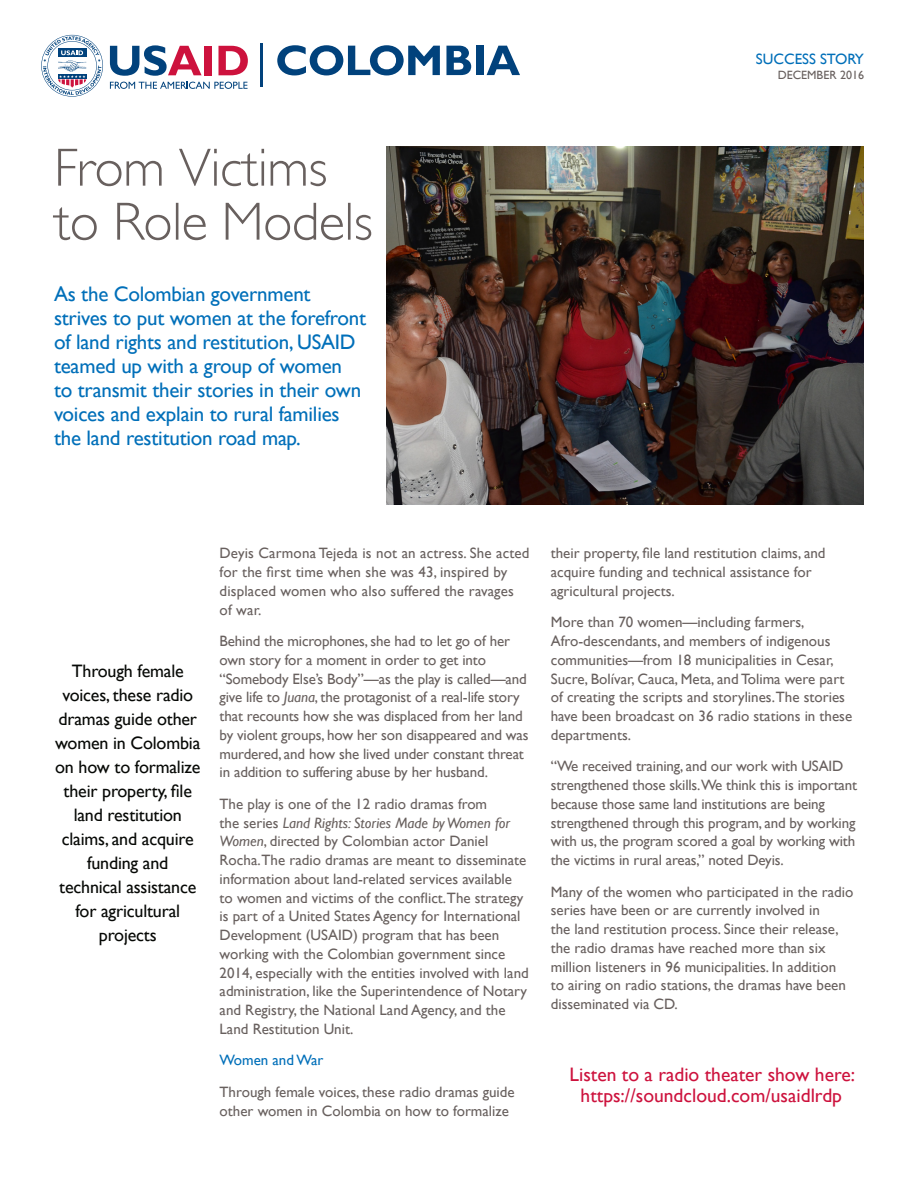
<style>
.page{position:relative;width:918px;height:1188px;background:#fff}
.page>*{position:absolute;margin:0;border:0;box-sizing:border-box;transform-origin:0 0}
.t1{font:300 54px/54px "Gill Sans";letter-spacing:-.01em;color:#68605e}
.t2{font:21px/24px "Gill Sans";letter-spacing:-.01em;color:#006fb9}
.t3{font:19.5px/21px "Gill Sans";color:#cd123d;text-align:center}
.t4{font:18px/24px "Gill Sans";letter-spacing:-.01em;color:#070906;text-align:center}
.t5{font:15px/18.8px "Gill Sans";color:#68605e}
.t6{font:15px "Gill Sans";color:#006fb9}
.t7{font:12px "Gill Sans";color:#68605e}
.s1{font-style:italic}
</style>
<div class="page">
<img style="left:387px;top:146px;width:477px;height:358px">
<svg style="left:110px;top:45px;width:92px;height:31px"></svg>
<div style="left:205px;top:46px;width:7px;height:29px;background:#cd123d"></div>
<svg style="left:219px;top:46px;width:29px;height:29px"></svg>
<svg style="left:41px;top:35px;width:62px;height:62px"></svg>
<svg style="left:110px;top:82px;width:138px;height:7px"></svg>
<hr style="left:261px;top:43px;width:2px;height:43px;background:#01427c">
<svg style="left:277px;top:45px;width:163px;height:30px"></svg>
<svg style="left:446px;top:46px;width:25px;height:29px"></svg>
<div style="left:476px;top:46px;width:7px;height:29px;background:#01427c"></div>
<svg style="left:487px;top:46px;width:33px;height:29px"></svg>
<p class="t1" style="left:54px;top:141px;width:320px">From Victims to Role Models</p>
<p class="t2" style="left:54px;top:282px;width:314px">As the Colombian government strives to put women at the forefront of land rights and restitution, USAID teamed up with a group of women<br>to transmit their stories in their own voices and explain to rural families the land restitution road map.</p>
<p class="t6" style="left:756px;top:51px;width:110px">SUCCESS STORY</p>
<p class="t7" style="left:778px;top:68px;width:88px">DECEMBER 2016</p>
<p class="t4" style="left:55px;top:659px;width:147px">Through female voices, these radio dramas guide other women in Colombia on how to formalize their property, file land restitution claims, and acquire funding and technical assistance for agricultural projects</p>
<p class="t5" style="left:220px;top:544px;width:311px">Deyis Carmona Tejeda is not an actress. She acted for the first time when she was 43, inspired by displaced women who also suffered the ravages of war.</p>
<p class="t5" style="left:220px;top:632px;width:310px">Behind the microphones, she had to let go of her own story for a moment in order to get into “Somebody Else’s Body”—as the play is called—and give life to <span class="s1">Juana</span>, the protagonist of a real-life story that recounts how she was displaced from her land by violent groups, how her son disappeared and was murdered, and how she lived under constant threat in addition to suffering abuse by her husband.</p>
<p class="t5" style="left:220px;top:795px;width:311px">The play is one of the 12 radio dramas from<br>the series <span class="s1">Land Rights: Stories Made by Women for Women</span>, directed by Colombian actor Daniel Rocha.The radio dramas are meant to disseminate information about land-related services available to women and victims of the conflict.The strategy is part of a United States Agency for International Development (USAID) program that has been working with the Colombian government since 2014, especially with the entities involved with land administration, like the Superintendence of Notary and Registry, the National Land Agency, and the Land Restitution Unit.</p>
<p class="t6" style="left:220px;top:1052px;width:105px">Women and War</p>
<p class="t5" style="left:220px;top:1083px;width:297px">Through female voices, these radio dramas guide other women in Colombia on how to formalize</p>
<p class="t5" style="left:551px;top:544px;width:276px">their property, file land restitution claims, and acquire funding and technical assistance for agricultural projects.</p>
<p class="t5" style="left:551px;top:613px;width:303px">More than 70 women—including farmers, Afro-descendants, and members of indigenous communities—from 18 municipalities in Cesar, Sucre, Bolívar, Cauca, Meta, and Tolima were part of creating the scripts and storylines.The stories have been broadcast on 36 radio stations in these departments.</p>
<p class="t5" style="left:551px;top:757px;width:308px">“We received training, and our work with USAID strengthened those skills.We think this is important because those same land institutions are being strengthened through this program, and by working with us, the program scored a goal by working with the victims in rural areas,” noted Deyis.</p>
<p class="t5" style="left:551px;top:882px;width:304px">Many of the women who participated in the radio series have been or are currently involved in<br>the land restitution process. Since their release, the radio dramas have reached more than six million listeners in 96 municipalities. In addition<br>to airing on radio stations, the dramas have been disseminated via CD.</p>
<p class="t3" style="left:570px;top:1064px;width:287px">Listen to a radio theater show here: https://soundcloud.com/usaidlrdp</p>
</div>
